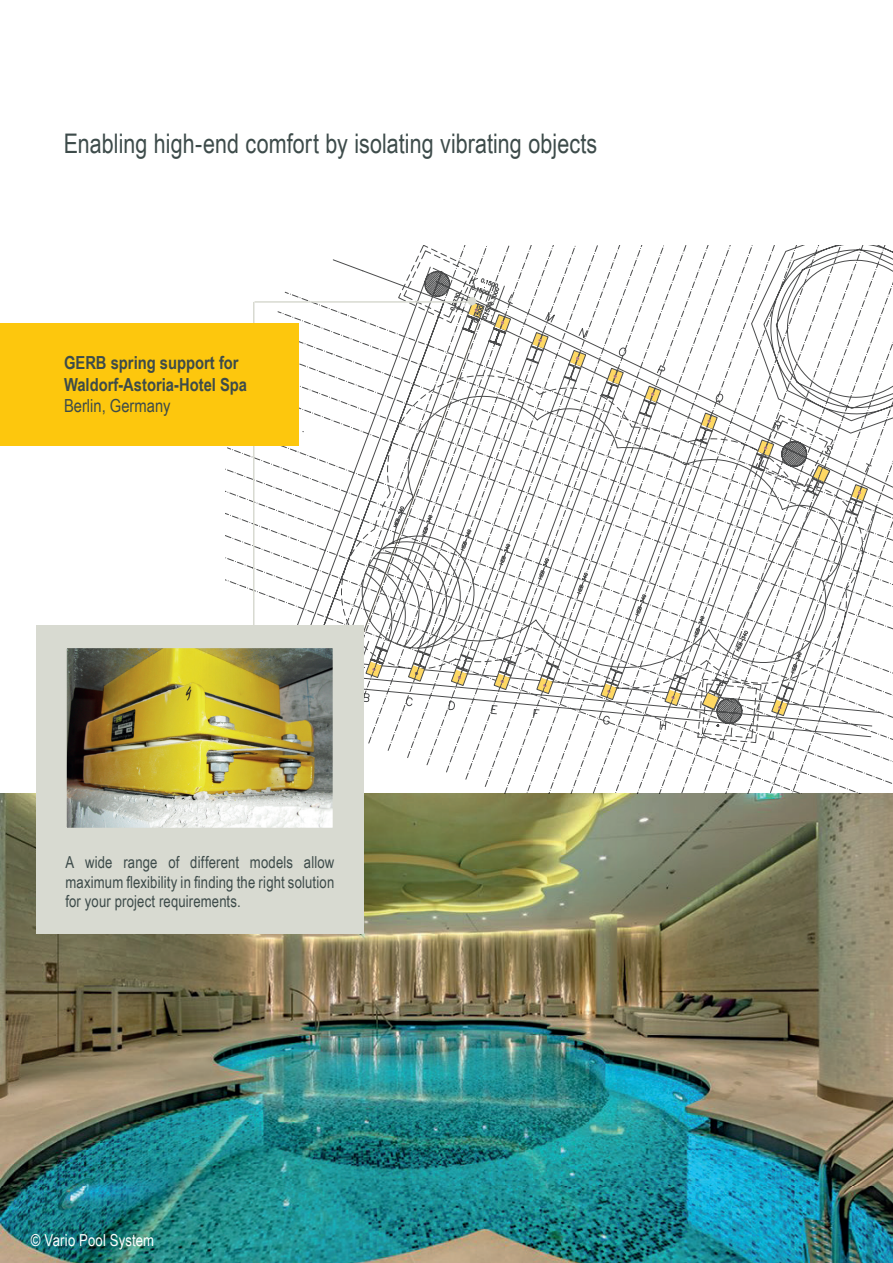
<style>
.page{position:relative;width:893px;height:1263px;background:#fff}
.page>*{position:absolute;margin:0;border:0;box-sizing:border-box;transform-origin:0 0}
.t1{font:27px "Arial Narrow";letter-spacing:.005em;color:#3d4b4a}
.t2{font:700 18px/21.6px "Arial Narrow";color:#3d4b4a}
.t3{font:18px "Arial Narrow";color:#3d4b4a}
.t4{font:16.5px/19.8px "Arial Narrow";letter-spacing:.01em;color:#3d4b4a;text-align:justify}
.t5{font:16.5px "Arial Narrow";letter-spacing:.005em;color:#fff}
</style>
<div class="page">
<img style="left:0;top:793px;width:893px;height:470px">
<svg style="left:676px;top:245px;width:217px;height:26px"></svg>
<svg style="left:225px;top:260px;width:215px;height:365px"></svg>
<svg style="left:317px;top:271px;width:576px;height:522px"></svg>
<hr style="left:254px;top:301px;width:218px;height:2px;background:#d8dad1">
<div style="left:468px;top:298px;width:7px;height:7px;background:#d8dad1;border-radius:50%"></div>
<div style="left:468px;top:297px;width:8px;height:8px;border:2px solid #d8dad1;border-radius:50%"></div>
<hr style="left:253px;top:302px;width:1px;height:352px;background:#d8dad1">
<div style="left:36px;top:625px;width:328px;height:308px;background:#d8dad1"></div>
<img style="left:68px;top:650px;width:263px;height:176px">
<div style="left:65px;top:647px;width:269px;height:182px;border:2px solid #d8dad1"></div>
<div style="left:0;top:323px;width:299px;height:123px;background:#fdc70d"></div>
<h1 class="t1" style="left:64px;top:123px;width:535px">Enabling high-end comfort by isolating vibrating objects</h1>
<p class="t2" style="left:64px;top:351px;width:185px">GERB spring support for<br>Waldorf-Astoria-Hotel Spa</p>
<p class="t3" style="left:64px;top:393px;width:108px">Berlin, Germany</p>
<p class="t4" style="left:65px;top:851px;width:270px">A wide range of different models allow maximum flexibility in finding the right solution for your project requirements.</p>
<p class="t5" style="left:31px;top:1228px;width:125px">© Vario Pool System</p>
</div>
